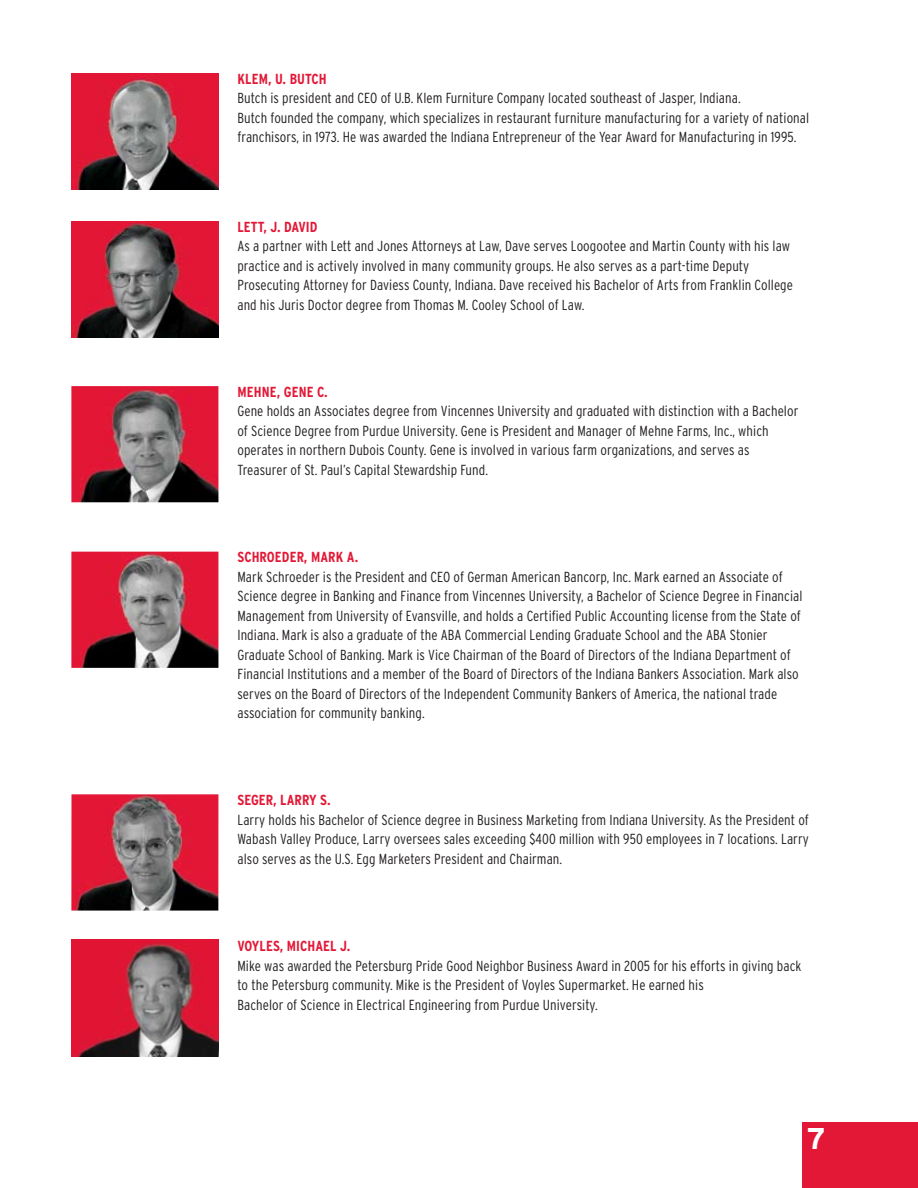
<style>
.page{position:relative;width:918px;height:1188px;background:#fff}
.page>*{position:absolute;margin:0;border:0;box-sizing:border-box;transform-origin:0 0}
.t1{font:700 30px "Interstate";color:#fff}
.t2{font:300 condensed 14.55px/19.5px "Interstate";letter-spacing:.005em;color:#231f20}
.t3{font:700 condensed 14.55px "Interstate";letter-spacing:.005em;color:#e31836}
</style>
<div class="page">
<div style="left:802px;top:1122px;width:116px;height:66px;background:#e31836"></div>
<img style="left:71px;top:221px;width:147px;height:116px">
<img style="left:71px;top:386px;width:147px;height:116px">
<img style="left:71px;top:794px;width:147px;height:117px">
<img style="left:71px;top:940px;width:147px;height:116px">
<img style="left:71px;top:74px;width:147px;height:116px">
<img style="left:71px;top:552px;width:147px;height:116px">
<p class="t3" style="left:237px;top:70px;width:91px">KLEM, U. BUTCH</p>
<p class="t2" style="left:237px;top:88px;width:573px">Butch is president and CEO of U.B. Klem Furniture Company located southeast of Jasper, Indiana.<br>Butch founded the company, which specializes in restaurant furniture manufacturing for a variety of national franchisors, in 1973. He was awarded the Indiana Entrepreneur of the Year Award for Manufacturing in 1995.</p>
<p class="t3" style="left:237px;top:218px;width:82px">LETT, J. DAVID</p>
<p class="t2" style="left:237px;top:236px;width:557px">As a partner with Lett and Jones Attorneys at Law, Dave serves Loogootee and Martin County with his law practice and is actively involved in many community groups. He also serves as a part-time Deputy Prosecuting Attorney for Daviess County, Indiana. Dave received his Bachelor of Arts from Franklin College and his Juris Doctor degree from Thomas M. Cooley School of Law.</p>
<p class="t3" style="left:237px;top:384px;width:92px">MEHNE, GENE C.</p>
<p class="t2" style="left:237px;top:401px;width:562px">Gene holds an Associates degree from Vincennes University and graduated with distinction with a Bachelor of Science Degree from Purdue University. Gene is President and Manager of Mehne Farms, Inc., which operates in northern Dubois County. Gene is involved in various farm organizations, and serves as Treasurer of St. Paul’s Capital Stewardship Fund.</p>
<p class="t3" style="left:237px;top:549px;width:122px">SCHROEDER, MARK A.</p>
<p class="t2" style="left:237px;top:567px;width:567px">Mark Schroeder is the President and CEO of German American Bancorp, Inc. Mark earned an Associate of Science degree in Banking and Finance from Vincennes University, a Bachelor of Science Degree in Financial Management from University of Evansville, and holds a Certified Public Accounting license from the State of Indiana. Mark is also a graduate of the ABA Commercial Lending Graduate School and the ABA Stonier Graduate School of Banking. Mark is Vice Chairman of the Board of Directors of the Indiana Department of Financial Institutions and a member of the Board of Directors of the Indiana Bankers Association. Mark also serves on the Board of Directors of the Independent Community Bankers of America, the national trade association for community banking.</p>
<p class="t3" style="left:237px;top:792px;width:95px">SEGER, LARRY S.</p>
<p class="t2" style="left:237px;top:810px;width:573px;text-align:justify">Larry holds his Bachelor of Science degree in Business Marketing from Indiana University. As the President of Wabash Valley Produce, Larry oversees sales exceeding $400 million with 950 employees in 7 locations. Larry also serves as the U.S. Egg Marketers President and Chairman.</p>
<p class="t3" style="left:237px;top:938px;width:114px">VOYLES, MICHAEL J.</p>
<p class="t2" style="left:237px;top:956px;width:566px">Mike was awarded the Petersburg Pride Good Neighbor Business Award in 2005 for his efforts in giving back to the Petersburg community. Mike is the President of Voyles Supermarket. He earned his<br>Bachelor of Science in Electrical Engineering from Purdue University.</p>
<h1 class="t1" style="left:807px;top:1122px;width:20px">7</h1>
</div>
